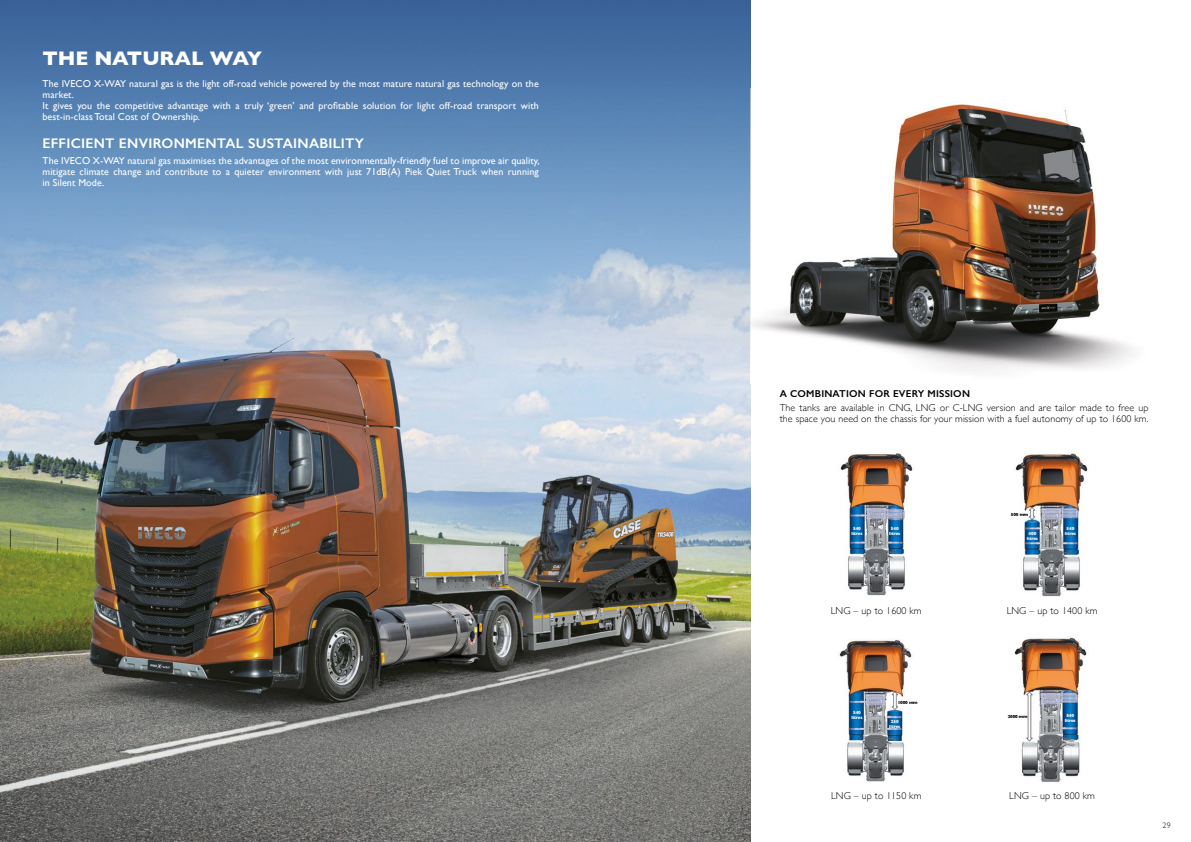
<style>
.page{position:relative;width:1191px;height:842px;background:#fff}
.page>*{position:absolute;margin:0;border:0;box-sizing:border-box;transform-origin:0 0}
.t1{font:700 20px "Gill Sans";color:#fff}
.t2{font:600 14px "Gill Sans";letter-spacing:.02em;color:#fff}
.t3{font:10px/11px "Gill Sans";letter-spacing:.01em;color:#fff}
.t4{font:300 10px/11px "Gill Sans";letter-spacing:.01em;color:#000}
.t5{font:600 10px "Gill Sans";letter-spacing:.02em;color:#000}
.t6{font:300 8px "Gill Sans";color:#000}
.t7{font:700 4.6px/4.9px "Gill Sans";letter-spacing:-.03em;color:#fff;text-align:center}
.t8{font:700 4.5px "Gill Sans";letter-spacing:-.03em;color:#000}
</style>
<div class="page">
<img style="left:0;top:373px;width:750px;height:469px">
<img style="left:750px;top:88px;width:382px;height:284px">
<svg style="left:0;top:0;width:750px;height:373px;background:#7a9bc1"></svg>
<img style="left:840px;top:453px;width:73px;height:143px">
<img style="left:1015px;top:453px;width:73px;height:144px">
<img style="left:839px;top:639px;width:73px;height:143px">
<img style="left:1014px;top:637px;width:73px;height:145px">
<h1 class="t1" style="left:43px;top:42px;width:221px">THE NATURAL WAY</h1>
<p class="t3" style="left:43px;top:78px;width:498px">The IVECO X-WAY natural gas is the light off-road vehicle powered by the most mature natural gas technology on the market.<br>It gives you the competitive advantage with a truly ‘green’ and profitable solution for light off-road transport with best-in-class Total Cost of Ownership.</p>
<h2 class="t2" style="left:43px;top:135px;width:323px">EFFICIENT ENVIRONMENTAL SUSTAINABILITY</h2>
<p class="t3" style="left:43px;top:155px;width:499px;text-align:justify">The IVECO X-WAY natural gas maximises the advantages of the most environmentally-friendly fuel to improve air quality, mitigate climate change and contribute to a quieter environment with just 71dB(A) Piek Quiet Truck when running in Silent Mode.</p>
<p class="t5" style="left:780px;top:388px;width:192px">A COMBINATION FOR EVERY MISSION</p>
<p class="t4" style="left:780px;top:402px;width:370px">The tanks are available in CNG, LNG or C-LNG version and are tailor made to free up the space you need on the chassis for your mission with a fuel autonomy of up to 1600 km.</p>
<p class="t7" style="left:851px;top:526px;width:13px">540 litres</p>
<p class="t8" style="left:1011px;top:511px;width:19px">500 mm</p>
<p class="t7" style="left:889px;top:526px;width:13px">540 litres</p>
<p class="t7" style="left:1066px;top:526px;width:9px">540</p>
<p class="t7" style="left:1028px;top:531px;width:9px">400</p>
<p class="t7" style="left:1065px;top:531px;width:13px">litres</p>
<p class="t7" style="left:1027px;top:536px;width:13px">litres</p>
<p class="t4" style="left:831px;top:604px;width:92px">LNG – up to 1600 km</p>
<p class="t4" style="left:1006px;top:604px;width:92px">LNG – up to 1400 km</p>
<p class="t8" style="left:897px;top:699px;width:21px">1000 mm</p>
<p class="t7" style="left:851px;top:710px;width:13px">540 litres</p>
<p class="t7" style="left:1066px;top:712px;width:9px">540</p>
<p class="t7" style="left:891px;top:718px;width:9px">250</p>
<p class="t7" style="left:1064px;top:717px;width:13px">litres</p>
<p class="t7" style="left:889px;top:723px;width:13px">litres</p>
<p class="t8" style="left:1007px;top:713px;width:21px">2000 mm</p>
<p class="t4" style="left:831px;top:790px;width:92px">LNG – up to 1150 km</p>
<p class="t4" style="left:1009px;top:790px;width:87px">LNG – up to 800 km</p>
<p class="t6" style="left:1162px;top:819px;width:10px">29</p>
</div>
